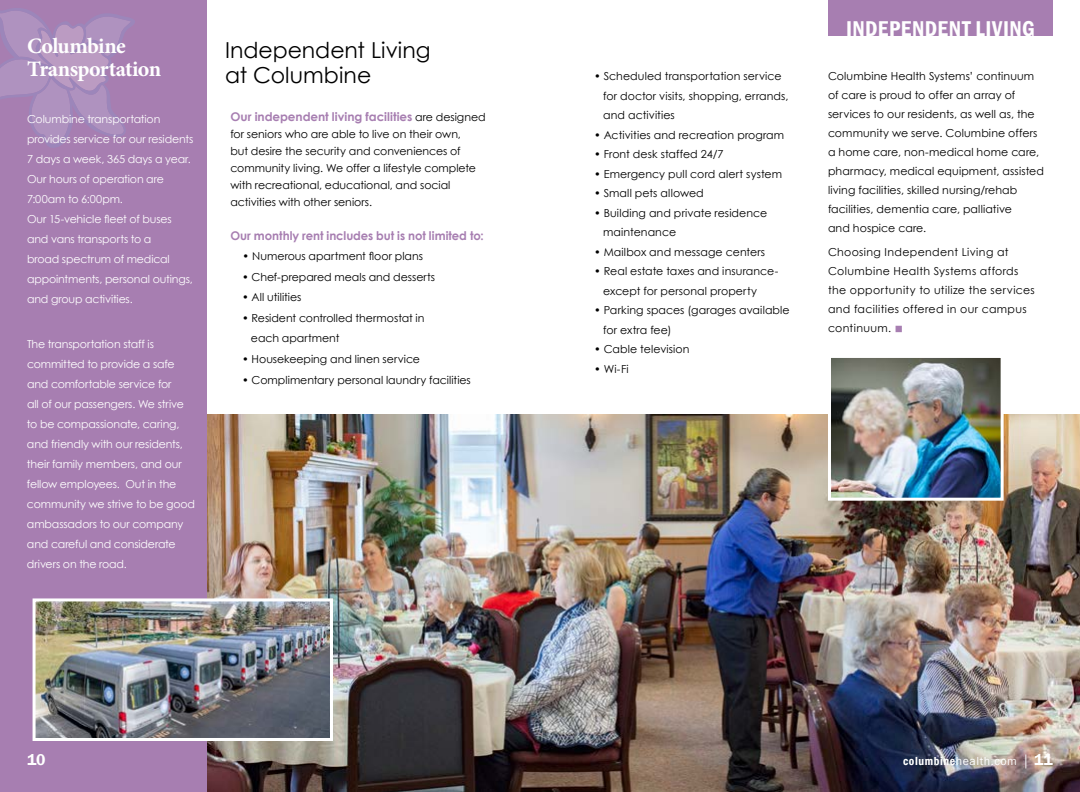
<style>
.page{position:relative;width:1080px;height:792px;background:#fff}
.page>*{position:absolute;margin:0;border:0;box-sizing:border-box;transform-origin:0 0}
.t1{font:22px/25px "Century Gothic";color:#000}
.t2{font:700 22px/23px "Minion Pro";letter-spacing:-.03em;color:#fff}
.t3{font:600 condensed 22px "Franklin Gothic";letter-spacing:.02em;color:#fff}
.t4{font:600 16px "Franklin Gothic";color:#fff}
.t5{font:700 12px "Century Gothic";letter-spacing:-.005em;color:#a77eb1}
.t6{font:12px "Franklin Gothic";letter-spacing:.045em;color:#fff}
.t7{font:11px/19px "Century Gothic";letter-spacing:.005em;color:#000}
.t8{font:11px/20px "Century Gothic";letter-spacing:-.01em;color:#fff}
.t9{font:11px/19px "Century Gothic";letter-spacing:.03em;color:#000}
.s1{font-weight:400;font-size:11px;color:#000}
.s2{color:#a77eb1}
.s3{font-weight:600;font-stretch:condensed}
.s4{font-family:"Minion Pro";font-size:14px}
.s5{font-weight:600;font-size:16px}
</style>
<div class="page">
<img style="left:207px;top:414px;width:873px;height:378px">
<div style="left:0;top:0;width:207px;height:792px;background:#a77eb1"></div>
<svg style="left:0;top:8px;width:135px;height:139px"></svg>
<img style="left:37px;top:602px;width:292px;height:135px">
<div style="left:33px;top:598px;width:300px;height:143px;border:3px solid #fff"></div>
<img style="left:832px;top:359px;width:168px;height:138px">
<div style="left:828px;top:355px;width:176px;height:146px;border:3px solid #fff"></div>
<div style="left:828px;top:0;width:225px;height:36px;background:#a77eb1"></div>
<h1 class="t2" style="left:27px;top:34px;width:136px">Columbine<br>Transportation</h1>
<p class="t8" style="left:27px;top:109px;width:168px">Columbine transportation provides service for our residents<br>7 days a week, 365 days a year.<br>Our hours of operation are<br>7:00am to 6:00pm.<br>Our 15-vehicle fleet of buses and vans transports to a<br>broad spectrum of medical appointments, personal outings, and group activities.</p>
<p class="t8" style="left:27px;top:334px;width:170px">The transportation staff is committed to provide a safe and comfortable service for<br>all of our passengers. We strive to be compassionate, caring, and friendly with our residents, their family members, and our fellow employees. Out in the community we strive to be good ambassadors to our company and careful and considerate drivers on the road.</p>
<h1 class="t1" style="left:225px;top:37px;width:207px">Independent Living at Columbine</h1>
<p class="t5" style="left:230px;top:107px;width:257px">Our independent living facilities <span class="s1">are designed</span></p>
<p class="t7" style="left:230px;top:125px;width:247px;line-height:17px">for seniors who are able to live on their own, but desire the security and conveniences of community living. We offer a lifestyle complete with recreational, educational, and social activities with other seniors.</p>
<p class="t5" style="left:230px;top:226px;width:255px">Our monthly rent includes but is not limited to:</p>
<p class="t7" style="left:243px;top:246px;width:182px">• Numerous apartment floor plans</p>
<p class="t7" style="left:242px;top:267px;width:195px">• Chef-prepared meals and desserts</p>
<p class="t7" style="left:242px;top:287px;width:61px">• All utilities</p>
<p class="t7" style="left:251px;top:307px;width:175px;line-height:20.5px;text-indent:-9px">• Resident controlled thermostat in each apartment</p>
<p class="t7" style="left:242px;top:349px;width:179px">• Housekeeping and linen service</p>
<p class="t7" style="left:242px;top:370px;width:230px">• Complimentary personal laundry facilities</p>
<p class="t7" style="left:603px;top:66px;width:187px;line-height:19.5px;text-indent:-9px">• Scheduled transportation service for doctor visits, shopping, errands, and activities</p>
<p class="t7" style="left:594px;top:125px;width:192px">• Activities and recreation program</p>
<p class="t7" style="left:594px;top:145px;width:131px">• Front desk staffed 24/7</p>
<p class="t7" style="left:594px;top:164px;width:190px">• Emergency pull cord alert system</p>
<p class="t7" style="left:594px;top:184px;width:111px">• Small pets allowed</p>
<p class="t7" style="left:603px;top:203px;width:166px;line-height:19.5px;text-indent:-9px">• Building and private residence maintenance</p>
<p class="t7" style="left:594px;top:242px;width:173px">• Mailbox and message centers</p>
<p class="t7" style="left:603px;top:261px;width:177px;line-height:19.5px;text-indent:-9px">• Real estate taxes and insurance&shy;except for personal property</p>
<p class="t7" style="left:603px;top:300px;width:188px;line-height:19.5px;text-indent:-9px">• Parking spaces (garages available for extra fee)</p>
<p class="t7" style="left:594px;top:340px;width:97px">• Cable television</p>
<p class="t7" style="left:594px;top:359px;width:36px">• Wi-Fi</p>
<h1 class="t3" style="left:846px;top:14px;width:190px">INDEPENDENT LIVING</h1>
<p class="t7" style="left:828px;top:67px;width:218px">Columbine Health Systems’ continuum of care is proud to offer an array of services to our residents, as well as, the community we serve. Columbine offers a home care, non-medical home care, pharmacy, medical equipment, assisted living facilities, skilled nursing/rehab facilities, dementia care, palliative<br>and hospice care.</p>
<p class="t9" style="left:828px;top:242px;width:208px">Choosing Independent Living at<br>Columbine Health Systems affords the opportunity to utilize the services and facilities offered in our campus continuum. <span class="s2">■</span></p>
<h2 class="t4" style="left:27px;top:750px;width:20px">10</h2>
<p class="t6" style="left:903px;top:754px;width:151px"><span class="s3">columbine</span>health.com <span class="s4">|</span> <span class="s5">11</span></p>
</div>
